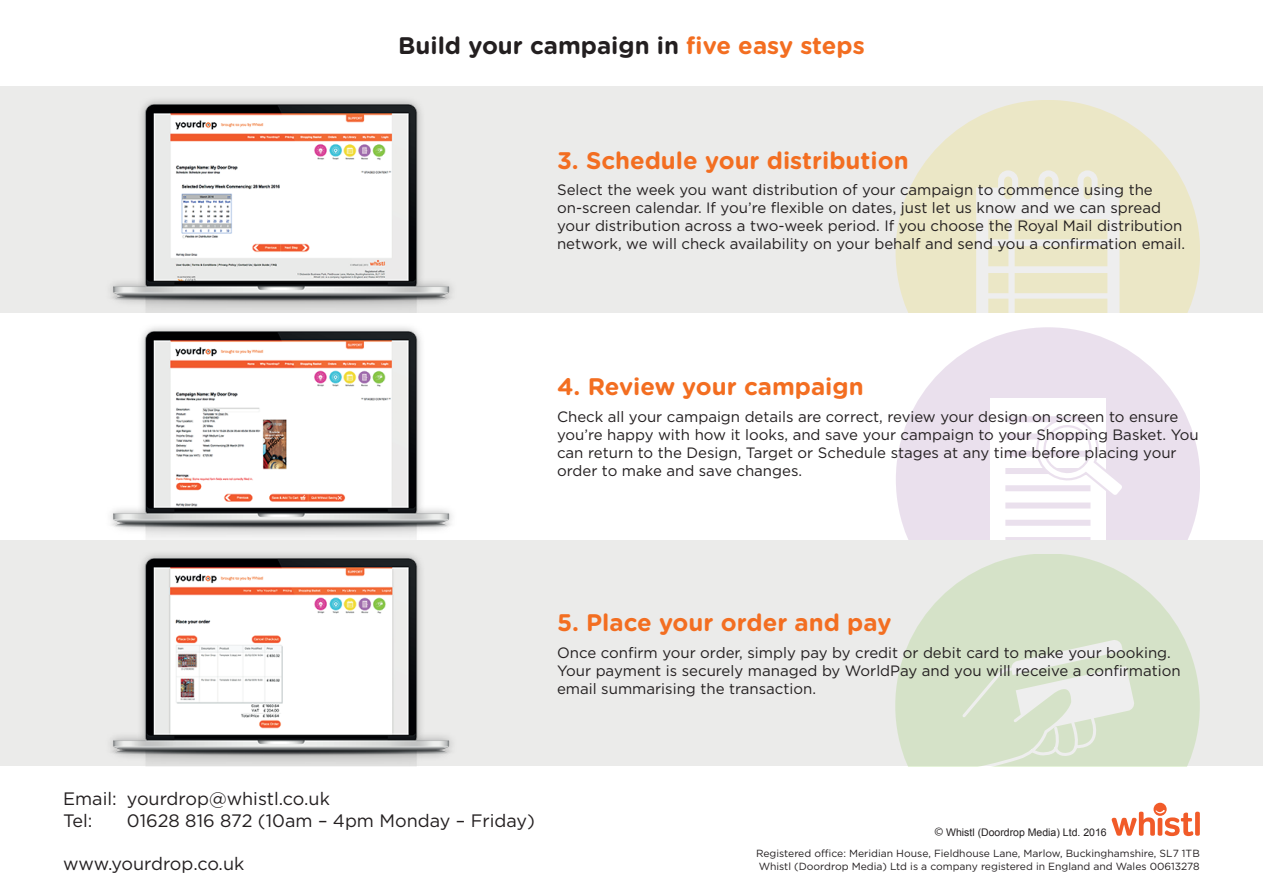
<style>
.page{position:relative;width:1263px;height:893px;background:#fff}
.page>*{position:absolute;margin:0;border:0;box-sizing:border-box;transform-origin:0 0}
.t1{font:700 24px "Gotham Rounded";color:#f36e21}
.t2{font:700 24px "Gotham Rounded";color:#231f20}
.t3{font:18px/21.6px "Gotham";color:#231f20}
.t4{font:15px/18px "Gotham";color:#231f20}
.t5{font:10.5px "Arial";color:#231f20}
.t6{font:10.35px/12.5px "Gotham";color:#231f20}
.s1{color:#f36e21}
.s2{font-family:"Myriad Pro";font-size:13.05px}
</style>
<div class="page">
<div style="left:0;top:86px;width:1263px;height:227px;background:#ebebea"></div>
<svg style="left:895px;top:100px;width:305px;height:213px;fill:#ebe7c6"></svg>
<svg style="left:976px;top:167px;width:143px;height:146px"></svg>
<div style="left:0;top:539px;width:1263px;height:227px;background:#ebebea"></div>
<svg style="left:895px;top:554px;width:305px;height:212px;fill:#d5e2c8"></svg>
<svg style="left:960px;top:639px;width:175px;height:127px"></svg>
<svg style="left:896px;top:327px;width:304px;height:212px;fill:#eae0ed"></svg>
<div style="left:990px;top:399px;width:115px;height:140px;background:#fff"></div>
<div style="left:1005px;top:416px;width:85px;height:6px;background:#eae0ed"></div>
<div style="left:1005px;top:433px;width:85px;height:6px;background:#eae0ed"></div>
<div style="left:1005px;top:451px;width:85px;height:6px;background:#eae0ed"></div>
<div style="left:1005px;top:468px;width:85px;height:6px;background:#eae0ed"></div>
<div style="left:1005px;top:485px;width:85px;height:6px;background:#eae0ed"></div>
<div style="left:1005px;top:502px;width:85px;height:6px;background:#eae0ed"></div>
<div style="left:1005px;top:520px;width:85px;height:6px;background:#eae0ed"></div>
<hr style="left:1005px;top:537px;width:85px;height:2px;background:#9864a7">
<svg style="left:1036px;top:418px;width:91px;height:82px"></svg>
<img style="left:63px;top:100px;width:436px;height:666px">
<svg style="left:1112px;top:803px;width:88px;height:33px"></svg>
<h1 class="t2" style="left:398px;top:28px;width:468px">Build your campaign in <span class="s1">five easy steps</span></h1>
<h1 class="t1" style="left:557px;top:142px;width:353px">3. Schedule your distribution</h1>
<p class="t4" style="left:557px;top:181px;width:629px">Select the week you want distribution of your campaign to commence using the on-screen calendar. If you’re flexible on dates, just let us know and we can spread your distribution across a two-week period. If you choose the Royal Mail distribution network, we will check availability on your behalf and send you a confirmation email.</p>
<h1 class="t1" style="left:557px;top:369px;width:308px">4. Review your campaign</h1>
<p class="t4" style="left:557px;top:407px;width:643px">Check all your campaign details are correct, review your design on screen to ensure you’re happy with how it looks, and save your campaign to your Shopping Basket. You can return to the Design, Target or Schedule stages at any time before placing your order to make and save changes.</p>
<h1 class="t1" style="left:557px;top:605px;width:336px">5. Place your order and pay</h1>
<p class="t4" style="left:557px;top:643px;width:625px">Once confirm your order, simply pay by credit or debit card to make your booking.<br>Your payment is securely managed by WorldPay and you will receive a confirmation email summarising the transaction.</p>
<p class="t3" style="left:63px;top:788px;width:268px">Email: yourdrop@whistl.co.uk<br>Tel:</p>
<p class="t3" style="left:127px;top:809px;width:410px">01628 816 872 (10am – 4pm Monday – Friday)</p>
<p class="t3" style="left:63px;top:853px;width:183px">www.yourdrop.co.uk</p>
<p class="t5" style="left:934px;top:825px;width:174px"><span class="s2">©</span> Whistl (Doordrop Media) Ltd. 2016</p>
<p class="t6" style="left:756px;top:847px;width:445px">Registered office: Meridian House, Fieldhouse Lane, Marlow, Buckinghamshire, SL7 1TB<br>Whistl (Doordrop Media) Ltd is a company registered in England and Wales 00613278</p>
</div>
